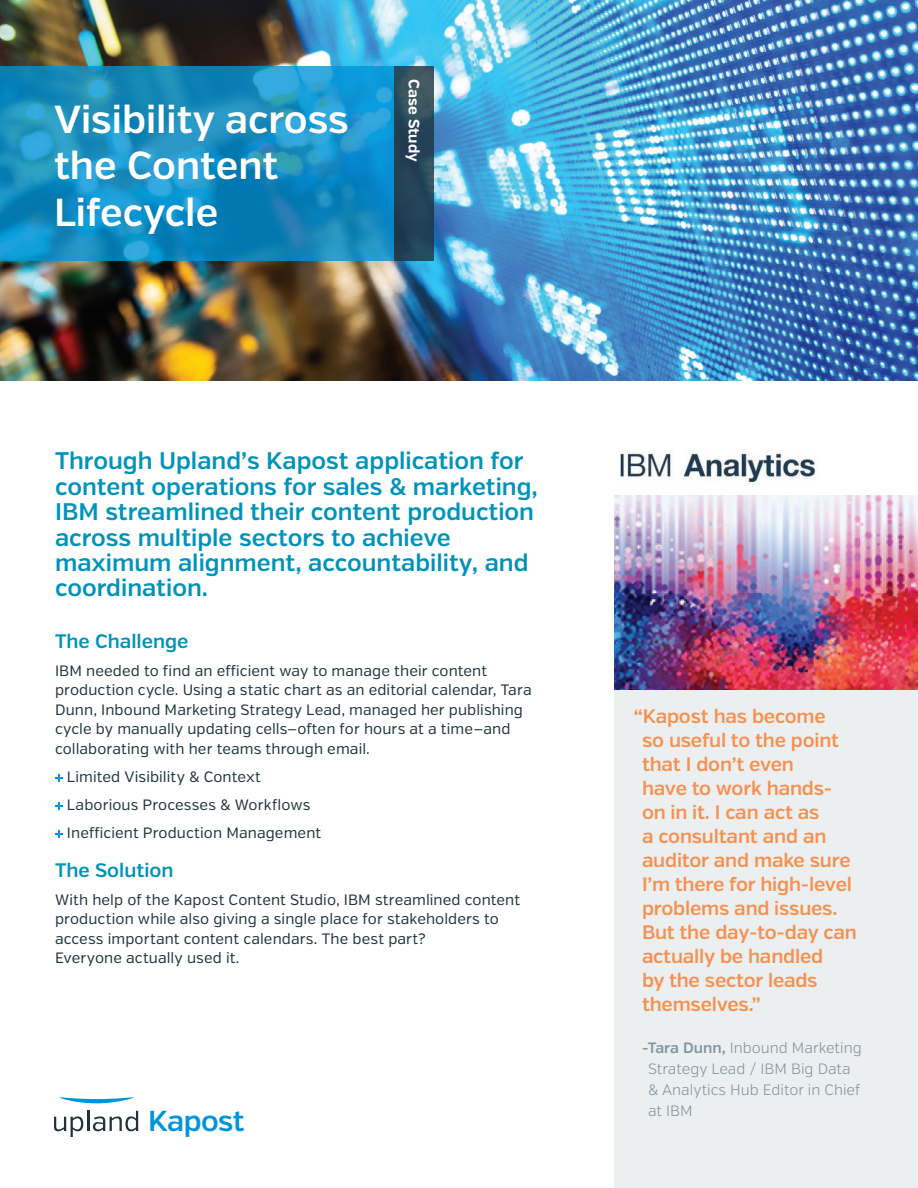
<style>
.page{position:relative;width:918px;height:1188px;background:#fff}
.page>*{position:absolute;margin:0;border:0;box-sizing:border-box;transform-origin:0 0}
.t1{font:600 39px/46.8px "Verb";color:#fff}
.t2{font:600 28.95px "Verb";letter-spacing:-.02em;color:#0095d9}
.t3{font:600 24px/25.5px "Verb";color:#0093ba}
.t4{font:600 19.5px/24px "Verb";letter-spacing:-.01em;color:#f69152}
.t5{font:600 19.5px "Verb";color:#0093ba}
.t6{font:15px/19.5px "Verb";letter-spacing:.005em;color:#1e333c}
.t7{font:300 15px/21px "Verb";color:#82949e}
.t8{font:700 15px "Verb";color:#fff}
.s1{font-weight:600}
</style>
<div class="page">
<img style="left:619px;top:450px;width:197px;height:34px">
<img style="left:0;top:0;width:918px;height:381px">
<svg style="left:55px;top:774px;width:8px;height:8px"></svg>
<svg style="left:55px;top:802px;width:8px;height:8px"></svg>
<svg style="left:55px;top:830px;width:8px;height:8px"></svg>
<svg style="left:0;top:66px;width:394px;height:195px;background:#178ec2"></svg>
<img style="left:615px;top:495px;width:303px;height:195px">
<div style="left:615px;top:690px;width:303px;height:498px;background:#eceff0"></div>
<svg style="left:59px;top:1097px;width:75px;height:6px"></svg>
<svg style="left:54px;top:1116px;width:29px;height:21px"></svg>
<hr style="left:87px;top:1111px;width:2px;height:20px;background:#1e333c">
<svg style="left:93px;top:1111px;width:45px;height:20px"></svg>
<svg style="left:394px;top:66px;width:40px;height:195px;background:#284658"></svg>
<h1 class="t1" style="left:54px;top:96px;width:296px">Visibility across the Content<br>Lifecycle</h1>
<p class="t8" style="left:423px;top:79px;width:84px;rotate:90deg">Case Study</p>
<h3 class="t3" style="left:55px;top:448px;width:484px">Through Upland’s Kapost application for content operations for sales &amp; marketing, IBM streamlined their content production across multiple sectors to achieve maximum alignment, accountability, and coordination.</h3>
<h3 class="t5" style="left:55px;top:629px;width:135px">The Challenge</h3>
<p class="t6" style="left:55px;top:661px;width:478px">IBM needed to find an efficient way to manage their content production cycle. Using a static chart as an editorial calendar, Tara Dunn, Inbound Marketing Strategy Lead, managed her publishing cycle by manually updating cells—often for hours at a time—and collaborating with her teams through email.</p>
<p class="t6" style="left:67px;top:763px;width:256px;line-height:28px">Limited Visibility &amp; Context<br>Laborious Processes &amp; Workflows<br>Inefficient Production Management</p>
<h3 class="t5" style="left:55px;top:858px;width:120px">The Solution</h3>
<p class="t6" style="left:55px;top:890px;width:467px">With help of the Kapost Content Studio, IBM streamlined content production while also giving a single place for stakeholders to access important content calendars. The best part?<br>Everyone actually used it.</p>
<h2 class="t2" style="left:148px;top:1103px;width:98px">Kapost</h2>
<p class="t4" style="left:642px;top:704px;width:216px;text-indent:-8px">“Kapost has become<br>so useful to the point that I don’t even<br>have to work hands&shy;on in it. I can act as<br>a consultant and an auditor and make sure<br>I’m there for high-level problems and issues.<br>But the day-to-day can actually be handled<br>by the sector leads themselves.”</p>
<p class="t7" style="left:648px;top:1037px;width:215px;text-indent:-6px"><span class="s1">-Tara Dunn,</span> Inbound Marketing<br>Strategy Lead / IBM Big Data &amp; Analytics Hub Editor in Chief at IBM</p>
</div>
